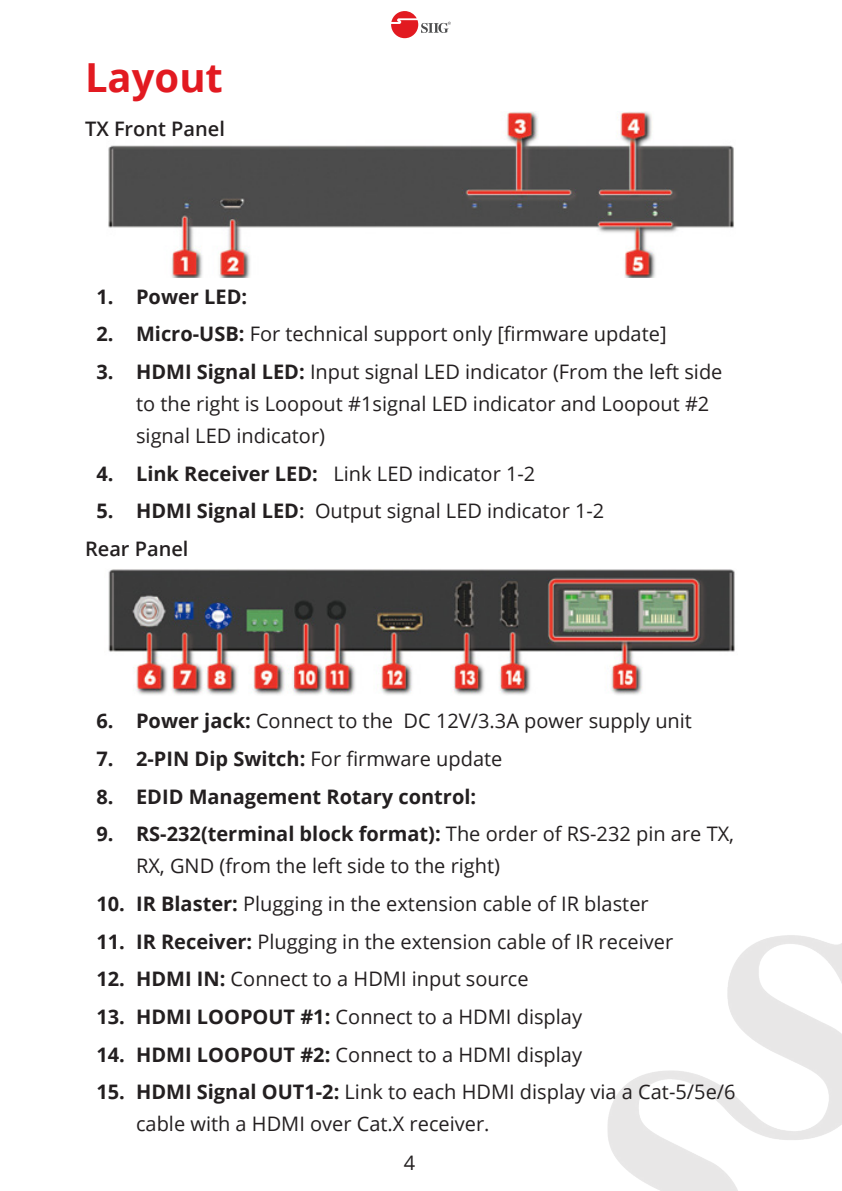
<style>
.page{position:relative;width:842px;height:1191px;background:#fff}
.page>*{position:absolute;margin:0;border:0;box-sizing:border-box;transform-origin:0 0}
.Item{font:700 40px "Open Sans";color:#e21a21}
.t1{font:20px/32px "Open Sans";color:#231f20}
.t2{font:700 20px "Open Sans";color:#231f20}
.t3{font:600 20px "Open Sans";color:#231f20}
.s1{font-weight:700}
.s2{font-weight:600}
.s3{font-weight:400}
</style>
<div class="page">
<img style="left:607px;top:935px;width:235px;height:256px">
<svg style="left:391px;top:11px;width:60px;height:27px"></svg>
<img style="left:108px;top:111px;width:626px;height:167px">
<img style="left:108px;top:569px;width:627px;height:126px">
<p class="Item" style="left:85px;top:50px;width:139px">Layout</p>
<p class="t3" style="left:85px;top:115px;width:141px">TX Front Panel</p>
<p class="t2" style="left:96px;top:282px;width:152px">1. Power LED:</p>
<p class="t1" style="left:96px;top:317px;width:572px"><span class="s1">2. Micro-USB:</span> For technical support only [firmware update]</p>
<p class="t1" style="left:136px;top:355px;width:588px;text-indent:-40px"><span class="s1">3. HDMI Signal LED:</span> Input signal LED indicator (From the left side to the right is Loopout #1signal LED indicator and Loopout #2 signal LED indicator)</p>
<p class="t1" style="left:96px;top:457px;width:440px"><span class="s1">4. Link Receiver LED:</span> Link LED indicator 1-2</p>
<p class="t1" style="left:96px;top:494px;width:509px"><span class="s1">5. HDMI Signal LED</span><span class="s2">:</span> Output signal LED indicator 1-2</p>
<p class="t3" style="left:85px;top:535px;width:105px">Rear Panel</p>
<p class="t1" style="left:96px;top:704px;width:597px"><span class="s1">6. Power jack:</span> Connect to the DC 12V/3.3A power supply unit</p>
<p class="t2" style="left:96px;top:744px;width:408px">7. 2-PIN Dip Switch: <span class="s3">For firmware update</span></p>
<p class="t2" style="left:96px;top:782px;width:381px">8. EDID Management Rotary control:</p>
<p class="t1" style="left:136px;top:817px;width:600px;text-indent:-40px"><span class="s1">9. RS-232(terminal block format):</span> The order of RS-232 pin are TX,<br>RX, GND (from the left side to the right)</p>
<p class="t1" style="left:96px;top:887px;width:554px"><span class="s1">10. IR Blaster:</span> Plugging in the extension cable of IR blaster</p>
<p class="t1" style="left:96px;top:925px;width:578px"><span class="s1">11. IR Receiver:</span> Plugging in the extension cable of IR receiver</p>
<p class="t1" style="left:96px;top:962px;width:434px"><span class="s1">12. HDMI IN:</span> Connect to a HDMI input source</p>
<p class="t1" style="left:96px;top:1000px;width:487px"><span class="s1">13. HDMI LOOPOUT #1:</span> Connect to a HDMI display</p>
<p class="t1" style="left:96px;top:1038px;width:487px"><span class="s1">14. HDMI LOOPOUT #2:</span> Connect to a HDMI display</p>
<p class="t1" style="left:136px;top:1075px;width:601px;text-indent:-40px"><span class="s1">15. HDMI Signal OUT1-2:</span> Link to each HDMI display via a Cat-5/5e/6 cable with a HDMI over Cat.X receiver.</p>
<p class="t1" style="left:404px;top:1146px;width:13px">4</p>
</div>
